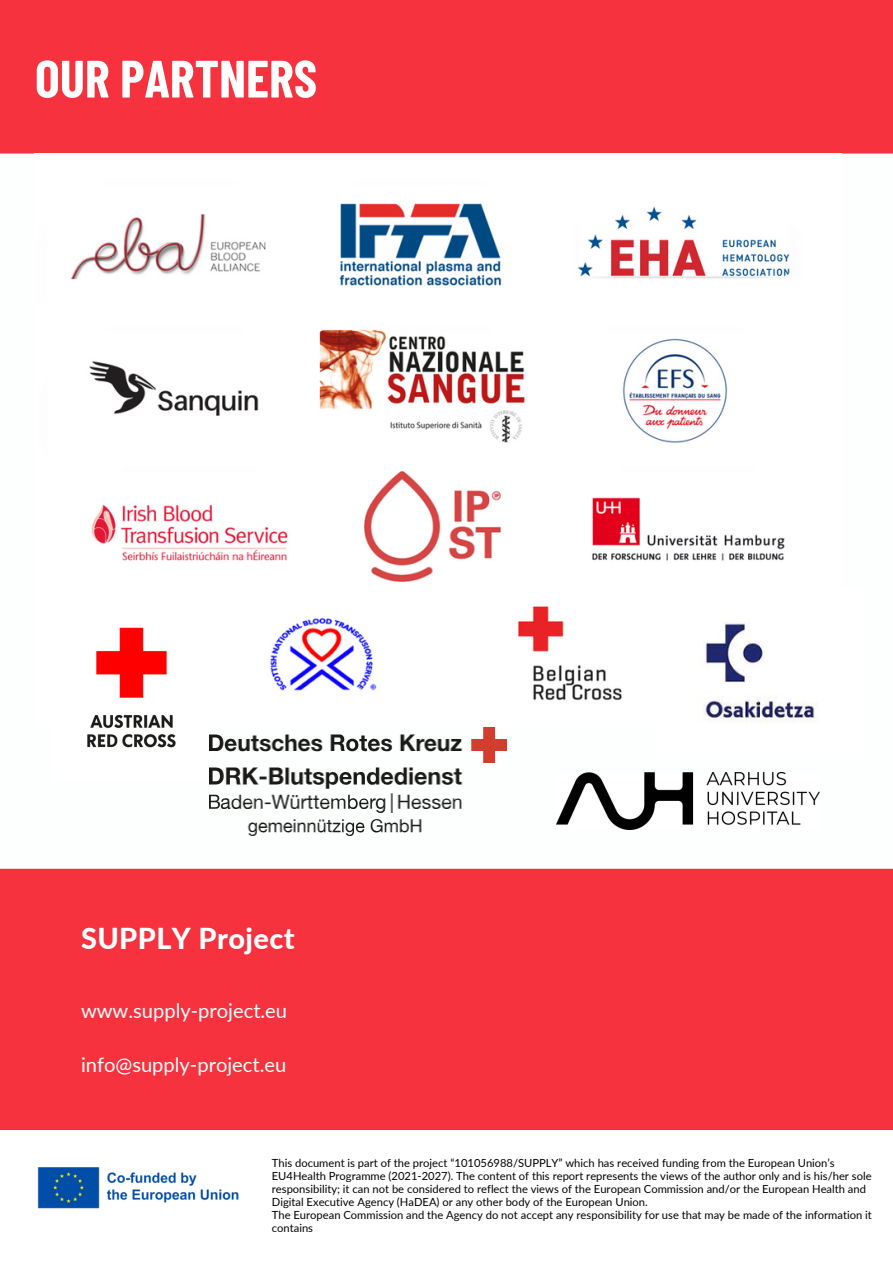
<style>
.page{position:relative;width:893px;height:1264px;background:#fff}
.page>*{position:absolute;margin:0;border:0;box-sizing:border-box;transform-origin:0 0}
.t1{font:700 52.5px "Barlow Condensed";color:#fff}
.t2{font:800 28.8px "Lato";letter-spacing:.015em;color:#fff}
.t3{font:20.1px "Lato";color:#fff}
.t4{font:11.25px/13px "Lato";color:#000}
</style>
<div class="page">
<div style="left:0;top:0;width:892px;height:1129px;background:#f6323e"></div>
<img style="left:37px;top:1167px;width:202px;height:42px">
<div style="left:0;top:153px;width:892px;height:715px;background:#fdfefe"></div>
<img style="left:35px;top:153px;width:806px;height:575px">
<img style="left:53px;top:594px;width:156px;height:187px">
<img style="left:556px;top:773px;width:263px;height:56px">
<img style="left:210px;top:728px;width:296px;height:107px">
<img style="left:358px;top:466px;width:149px;height:121px">
<img style="left:656px;top:587px;width:207px;height:173px">
<p class="t1" style="left:35px;top:45px;width:283px">OUR PARTNERS</p>
<p class="t2" style="left:81px;top:920px;width:215px">SUPPLY Project</p>
<p class="t3" style="left:81px;top:998px;width:207px">www.supply-project.eu</p>
<p class="t3" style="left:81px;top:1052px;width:207px">info@supply-project.eu</p>
<p class="t4" style="left:272px;top:1155px;width:601px">This document is part of the project “101056988/SUPPLY” which has received funding from the European Union’s EU4Health Programme (2021-2027). The content of this report represents the views of the author only and is his/her sole responsibility; it can not be considered to reflect the views of the European Commission and/or the European Health and Digital Executive Agency (HaDEA) or any other body of the European Union.</p>
<p class="t4" style="left:272px;top:1207px;width:601px">The European Commission and the Agency do not accept any responsibility for use that may be made of the information it contains</p>
</div>
